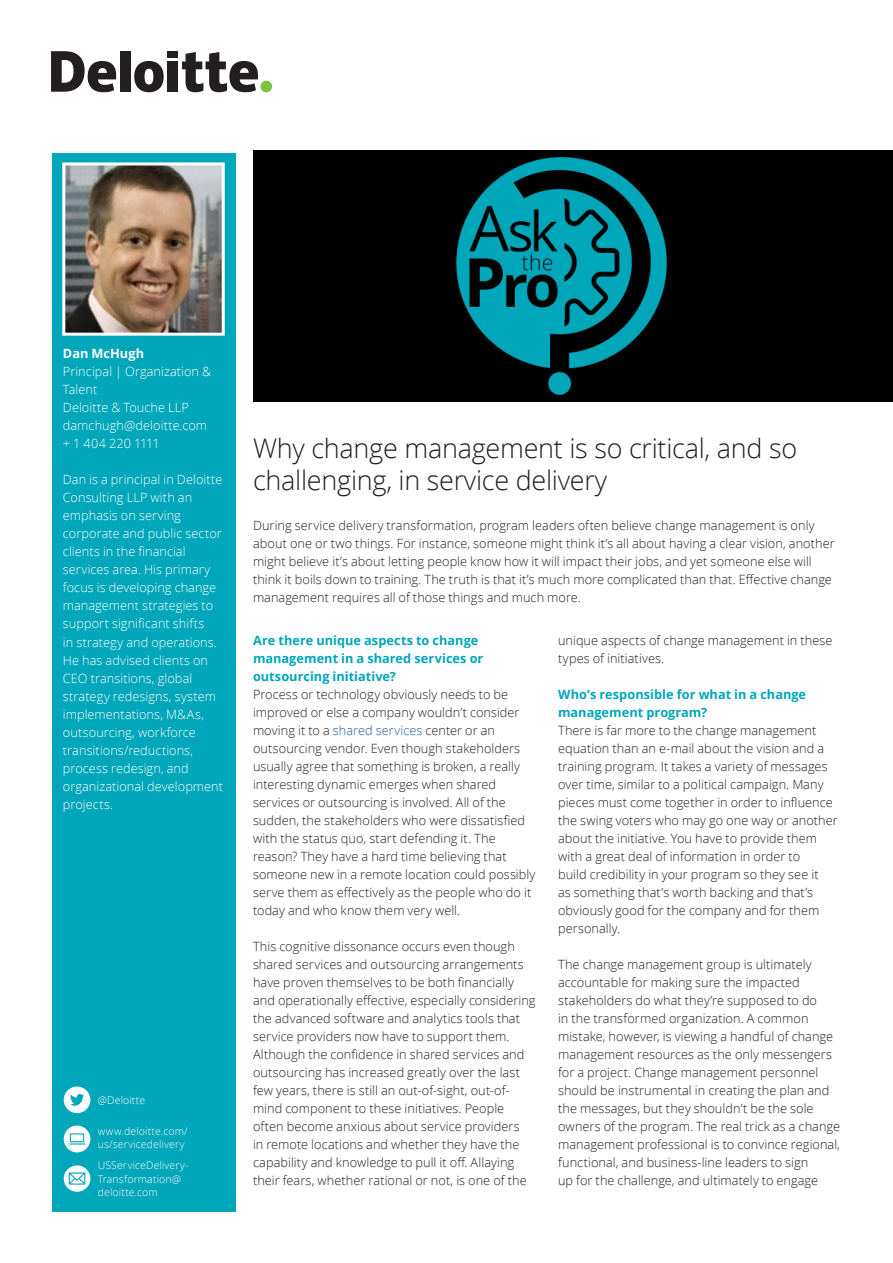
<style>
.page{position:relative;width:893px;height:1263px;background:#fff}
.page>*{position:absolute;margin:0;border:0;box-sizing:border-box;transform-origin:0 0}
.Story_heading_light{font:300 27px/32.4px "Open Sans";letter-spacing:-.01em;color:#231f20}
.Body_copy__8_5_12pt{font:300 12.75px/18px "Open Sans";letter-spacing:.005em;color:#231f20}
.Body_copy__8_5_12pt-2{font:300 12.75px/18px "Open Sans";letter-spacing:.005em;color:#fff}
.Subhead_A__8_5_12pt{font:700 12.75px/18px "Open Sans";color:#00a6b9}
.Body_copy__8_5_12pt-3{font:300 12.75px "Open Sans";letter-spacing:-.015em;color:#fff}
.Body_copy__8_5_12pt-4{font:700 12.75px "Open Sans";letter-spacing:.005em;color:#fff}
.Body_copy__8_5_12pt-5{font:300 10.5px/13.5px "Open Sans";letter-spacing:.01em;color:#fff}
.s1{color:#175d9e}
</style>
<div class="page">
<div style="left:260px;top:81px;width:12px;height:11px;background:#7fc241;border-radius:50%"></div>
<div style="left:120px;top:51px;width:10px;height:41px;background:#231f20"></div>
<svg style="left:134px;top:61px;width:30px;height:31px"></svg>
<div style="left:168px;top:61px;width:10px;height:31px;background:#231f20"></div>
<div style="left:168px;top:51px;width:10px;height:7px;background:#231f20"></div>
<svg style="left:182px;top:52px;width:76px;height:40px"></svg>
<svg style="left:51px;top:51px;width:65px;height:41px"></svg>
<img style="left:253px;top:151px;width:640px;height:250px">
<div style="left:52px;top:154px;width:183px;height:1058px;background:#00a6b9"></div>
<img style="left:66px;top:166px;width:155px;height:166px">
<div style="left:62px;top:162px;width:163px;height:174px;border:3px solid #fff"></div>
<div style="left:64px;top:1086px;width:26px;height:27px;background:#fff;border-radius:50%"></div>
<svg style="left:70px;top:1094px;width:14px;height:12px"></svg>
<svg style="left:64px;top:1165px;width:26px;height:27px"></svg>
<svg style="left:64px;top:1125px;width:26px;height:27px"></svg>
<p class="Body_copy__8_5_12pt-4" style="left:63px;top:345px;width:83px">Dan McHugh</p>
<p class="Body_copy__8_5_12pt-2" style="left:63px;top:362px;width:150px">Principal | Organization &amp;<br>Talent</p>
<p class="Body_copy__8_5_12pt-2" style="left:63px;top:398px;width:128px">Deloitte &amp; Touche LLP</p>
<p class="Body_copy__8_5_12pt-2" style="left:63px;top:416px;width:146px">damchugh@deloitte.com</p>
<p class="Body_copy__8_5_12pt-3" style="left:63px;top:435px;width:98px">+ 1 404 220 1111</p>
<p class="Body_copy__8_5_12pt-2" style="left:63px;top:470px;width:162px">Dan is a principal in Deloitte<br>Consulting LLP with an emphasis on serving corporate and public sector clients in the financial services area. His primary focus is developing change management strategies to support significant shifts<br>in strategy and operations.<br>He has advised clients on<br>CEO transitions, global strategy redesigns, system implementations, M&amp;As, outsourcing, workforce transitions/reductions, process redesign, and organizational development projects.</p>
<p class="Body_copy__8_5_12pt-5" style="left:98px;top:1093px;width:49px">@Deloitte</p>
<p class="Body_copy__8_5_12pt-5" style="left:98px;top:1124px;width:91px">www.deloitte.com/ us/servicedelivery</p>
<p class="Body_copy__8_5_12pt-5" style="left:98px;top:1158px;width:91px">USServiceDelivery-<br>Transformation@ deloitte.com</p>
<p class="Story_heading_light" style="left:253px;top:431px;width:546px">Why change management is so critical, and so challenging, in service delivery</p>
<p class="Body_copy__8_5_12pt" style="left:253px;top:516px;width:583px">During service delivery transformation, program leaders often believe change management is only about one or two things. For instance, someone might think it’s all about having a clear vision, another might believe it’s about letting people know how it will impact their jobs, and yet someone else will think it boils down to training. The truth is that it’s much more complicated than that. Effective change management requires all of those things and much more.</p>
<p class="Subhead_A__8_5_12pt" style="left:253px;top:631px;width:232px">Are there unique aspects to change management in a shared services or outsourcing initiative?</p>
<p class="Body_copy__8_5_12pt" style="left:253px;top:685px;width:284px">Process or technology obviously needs to be improved or else a company wouldn’t consider moving it to a <span class="s1">shared services</span> center or an outsourcing vendor. Even though stakeholders usually agree that something is broken, a really interesting dynamic emerges when shared services or outsourcing is involved. All of the sudden, the stakeholders who were dissatisfied with the status quo, start defending it. The reason? They have a hard time believing that someone new in a remote location could possibly serve them as effectively as the people who do it today and who know them very well.</p>
<p class="Body_copy__8_5_12pt" style="left:253px;top:937px;width:284px">This cognitive dissonance occurs even though shared services and outsourcing arrangements have proven themselves to be both financially and operationally effective, especially considering the advanced software and analytics tools that service providers now have to support them.<br>Although the confidence in shared services and outsourcing has increased greatly over the last few years, there is still an out-of-sight, out-of&shy;mind component to these initiatives. People often become anxious about service providers<br>in remote locations and whether they have the capability and knowledge to pull it off. Allaying their fears, whether rational or not, is one of the</p>
<p class="Body_copy__8_5_12pt" style="left:558px;top:631px;width:276px">unique aspects of change management in these types of initiatives.</p>
<p class="Subhead_A__8_5_12pt" style="left:558px;top:685px;width:250px">Who’s responsible for what in a change management program?</p>
<p class="Body_copy__8_5_12pt" style="left:558px;top:721px;width:281px">There is far more to the change management equation than an e-mail about the vision and a training program. It takes a variety of messages over time, similar to a political campaign. Many pieces must come together in order to influence the swing voters who may go one way or another about the initiative. You have to provide them with a great deal of information in order to<br>build credibility in your program so they see it<br>as something that’s worth backing and that’s obviously good for the company and for them personally.</p>
<p class="Body_copy__8_5_12pt" style="left:558px;top:955px;width:283px">The change management group is ultimately accountable for making sure the impacted stakeholders do what they’re supposed to do<br>in the transformed organization. A common mistake, however, is viewing a handful of change management resources as the only messengers for a project. Change management personnel should be instrumental in creating the plan and the messages, but they shouldn’t be the sole owners of the program. The real trick as a change management professional is to convince regional, functional, and business-line leaders to sign<br>up for the challenge, and ultimately to engage</p>
</div>
